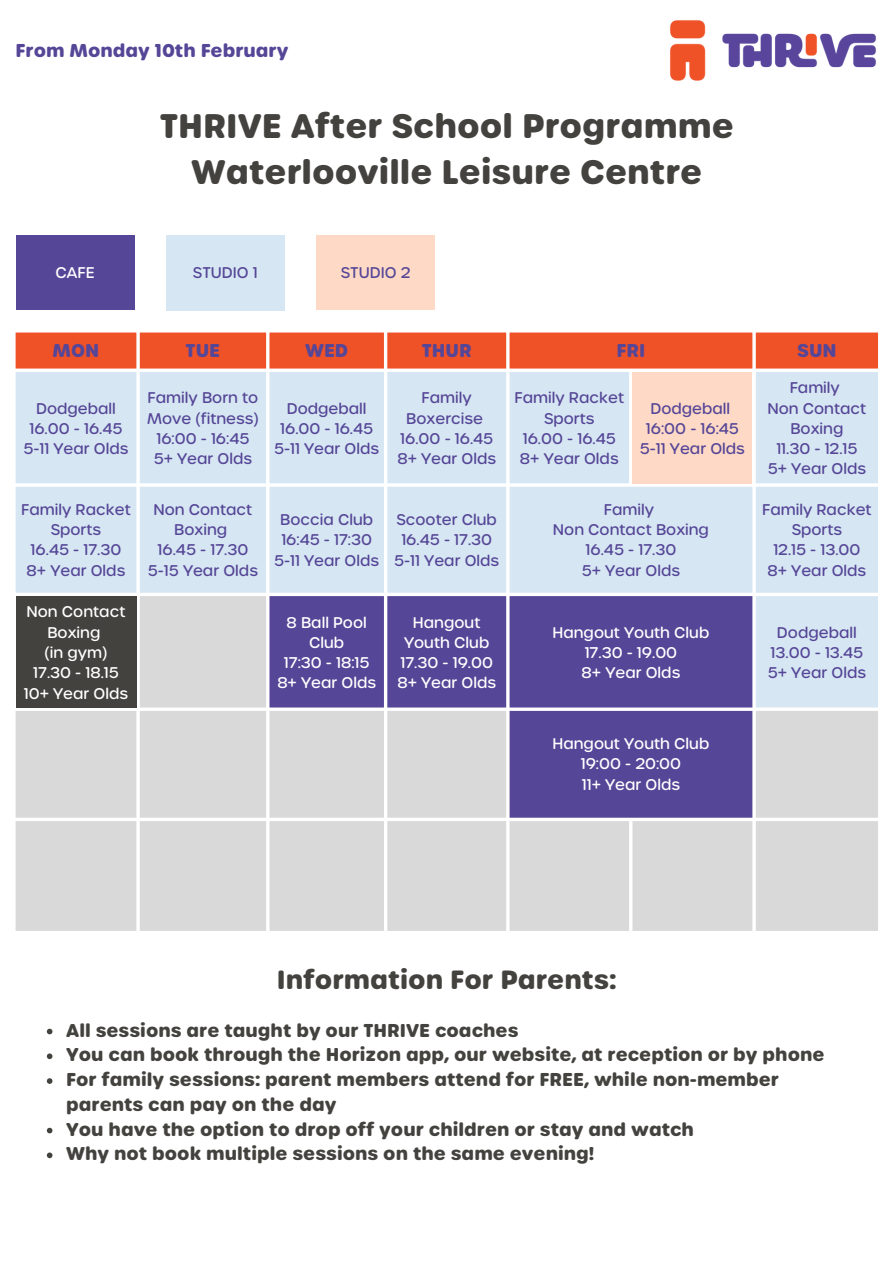
<style>
.page{position:relative;width:894px;height:1264px;background:#fff}
.page>*{position:absolute;margin:0;border:0;box-sizing:border-box;transform-origin:0 0}
.t1{font:700 33px/46.2px "Urbane Rounded";color:#43423e;text-align:center}
.t2{font:700 25.5px "Urbane Rounded";color:#43423e}
.t3{font:700 18px/24.8px "Urbane Rounded";color:#43423e}
.t4{font:700 18px "Urbane Rounded";color:#564697}
.t5{font:500 15px/20.2px "Urbane Rounded";color:#564697;text-align:center}
.t6{font:500 15px/20.2px "Urbane Rounded";color:#fff;text-align:center}
</style>
<div class="page">
<div style="left:16px;top:332px;width:861px;height:36px;background:#f05227"></div>
<div style="left:16px;top:372px;width:861px;height:221px;background:#d6e7f3"></div>
<div style="left:632px;top:372px;width:120px;height:111px;background:#fdd9c6"></div>
<svg style="left:16px;top:596px;width:861px;height:334px;background:#cecfd0"></svg>
<svg style="left:269px;top:596px;width:483px;height:221px;background:#796da9"></svg>
<img style="left:670px;top:20px;width:206px;height:61px">
<div style="left:166px;top:235px;width:119px;height:75px;background:#d6e7f3"></div>
<div style="left:16px;top:235px;width:118px;height:75px;background:#564697"></div>
<div style="left:316px;top:235px;width:119px;height:75px;background:#fdd9c6"></div>
<svg style="left:47px;top:1028px;width:5px;height:6px"></svg>
<svg style="left:47px;top:1053px;width:5px;height:6px"></svg>
<svg style="left:47px;top:1078px;width:5px;height:5px"></svg>
<svg style="left:47px;top:1127px;width:5px;height:6px"></svg>
<svg style="left:47px;top:1152px;width:5px;height:6px"></svg>
<p class="t4" style="left:16px;top:39px;width:274px">From Monday 10th February</p>
<p class="t1" style="left:160px;top:101px;width:575px">THRIVE After School Programme<br>Waterlooville Leisure Centre</p>
<p class="t6" style="left:55px;top:262px;width:41px">CAFE</p>
<p class="t5" style="left:193px;top:262px;width:66px">STUDIO 1</p>
<p class="t5" style="left:341px;top:262px;width:71px">STUDIO 2</p>
<h3 class="t4" style="left:53px;top:339px;width:48px">MON</h3>
<p class="t4" style="left:186px;top:339px;width:36px">TUE</p>
<h1 class="t4" style="left:305px;top:339px;width:45px">WED</h1>
<p class="t4" style="left:421px;top:339px;width:51px">THUR</p>
<p class="t4" style="left:616px;top:339px;width:30px">FRI</p>
<p class="t4" style="left:796px;top:339px;width:41px">SUN</p>
<p class="t5" style="left:36px;top:397px;width:81px">Dodgeball</p>
<p class="t5" style="left:29px;top:417px;width:95px">16.00 - 16.45</p>
<p class="t5" style="left:23px;top:438px;width:106px">5-11 Year Olds</p>
<p class="t5" style="left:21px;top:498px;width:111px">Family Racket<br>Sports</p>
<p class="t5" style="left:31px;top:539px;width:92px">16.45 - 17.30</p>
<p class="t5" style="left:27px;top:559px;width:100px">8+ Year Olds</p>
<p class="t6" style="left:27px;top:601px;width:100px">Non Contact<br>Boxing</p>
<p class="t6" style="left:45px;top:641px;width:64px">(in gym)</p>
<p class="t6" style="left:33px;top:662px;width:87px">17.30 - 18.15</p>
<p class="t6" style="left:24px;top:682px;width:106px">10+ Year Olds</p>
<p class="t5" style="left:147px;top:387px;width:113px;text-align:left">Family Born to<br>Move (fitness)</p>
<p class="t5" style="left:156px;top:427px;width:95px">16:00 - 16:45</p>
<p class="t5" style="left:154px;top:448px;width:100px">5+ Year Olds</p>
<p class="t5" style="left:153px;top:498px;width:100px">Non Contact<br>Boxing</p>
<p class="t5" style="left:157px;top:539px;width:92px">16.45 - 17.30</p>
<p class="t5" style="left:148px;top:559px;width:111px">5-15 Year Olds</p>
<p class="t5" style="left:287px;top:397px;width:81px">Dodgeball</p>
<p class="t5" style="left:280px;top:417px;width:95px">16.00 - 16.45</p>
<p class="t5" style="left:274px;top:438px;width:106px">5-11 Year Olds</p>
<p class="t5" style="left:406px;top:387px;width:78px">Family<br>Boxercise</p>
<p class="t5" style="left:400px;top:427px;width:95px">16.00 - 16.45</p>
<p class="t5" style="left:397px;top:448px;width:100px">8+ Year Olds</p>
<p class="t5" style="left:280px;top:508px;width:95px">Boccia Club</p>
<p class="t5" style="left:281px;top:529px;width:92px">16:45 - 17:30</p>
<p class="t5" style="left:274px;top:549px;width:106px">5-11 Year Olds</p>
<p class="t5" style="left:396px;top:508px;width:102px">Scooter Club</p>
<p class="t5" style="left:401px;top:529px;width:92px">16.45 - 17.30</p>
<p class="t5" style="left:394px;top:549px;width:106px">5-11 Year Olds</p>
<p class="t6" style="left:286px;top:611px;width:82px">8 Ball Pool<br>Club</p>
<p class="t6" style="left:284px;top:651px;width:87px">17:30 - 18:15</p>
<p class="t6" style="left:277px;top:672px;width:100px">8+ Year Olds</p>
<p class="t6" style="left:404px;top:611px;width:87px">Hangout<br>Youth Club</p>
<p class="t6" style="left:400px;top:651px;width:94px">17.30 - 19.00</p>
<p class="t6" style="left:397px;top:672px;width:100px">8+ Year Olds</p>
<p class="t5" style="left:514px;top:387px;width:111px">Family Racket<br>Sports</p>
<p class="t5" style="left:522px;top:427px;width:95px">16.00 - 16.45</p>
<p class="t5" style="left:520px;top:448px;width:100px">8+ Year Olds</p>
<p class="t5" style="left:650px;top:397px;width:81px">Dodgeball</p>
<p class="t5" style="left:645px;top:417px;width:95px">16:00 - 16:45</p>
<p class="t5" style="left:639px;top:438px;width:106px">5-11 Year Olds</p>
<p class="t5" style="left:603px;top:498px;width:52px">Family</p>
<p class="t5" style="left:552px;top:519px;width:158px">Non Contact Boxing</p>
<p class="t5" style="left:585px;top:539px;width:92px">16.45 - 17.30</p>
<p class="t5" style="left:581px;top:559px;width:100px">5+ Year Olds</p>
<p class="t6" style="left:552px;top:621px;width:158px">Hangout Youth Club</p>
<p class="t6" style="left:584px;top:641px;width:94px">17.30 - 19.00</p>
<p class="t6" style="left:581px;top:662px;width:100px">8+ Year Olds</p>
<p class="t6" style="left:552px;top:732px;width:158px">Hangout Youth Club</p>
<p class="t6" style="left:580px;top:753px;width:102px">19:00 - 20:00</p>
<p class="t6" style="left:581px;top:773px;width:100px">11+ Year Olds</p>
<p class="t5" style="left:789px;top:377px;width:52px">Family</p>
<p class="t5" style="left:767px;top:397px;width:100px">Non Contact<br>Boxing</p>
<p class="t5" style="left:776px;top:438px;width:83px">11.30 - 12.15</p>
<p class="t5" style="left:767px;top:458px;width:100px">5+ Year Olds</p>
<p class="t5" style="left:761px;top:498px;width:111px">Family Racket<br>Sports</p>
<p class="t5" style="left:773px;top:539px;width:89px">12.15 - 13.00</p>
<p class="t5" style="left:767px;top:559px;width:100px">8+ Year Olds</p>
<p class="t5" style="left:776px;top:621px;width:81px">Dodgeball</p>
<p class="t5" style="left:770px;top:641px;width:94px">13.00 - 13.45</p>
<p class="t5" style="left:767px;top:662px;width:100px">5+ Year Olds</p>
<p class="t2" style="left:277px;top:963px;width:341px">Information For Parents:</p>
<p class="t3" style="left:66px;top:1016px;width:453px">All sessions are taught by our THRIVE coaches</p>
<h2 class="t3" style="left:66px;top:1041px;width:759px">You can book through the Horizon app, our website, at reception or by phone</h2>
<p class="t3" style="left:66px;top:1066px;width:714px">For family sessions: parent members attend for FREE, while non-member parents can pay on the day</p>
<p class="t3" style="left:66px;top:1115px;width:629px">You have the option to drop off your children or stay and watch</p>
<p class="t3" style="left:66px;top:1140px;width:529px">Why not book multiple sessions on the same evening!</p>
</div>
